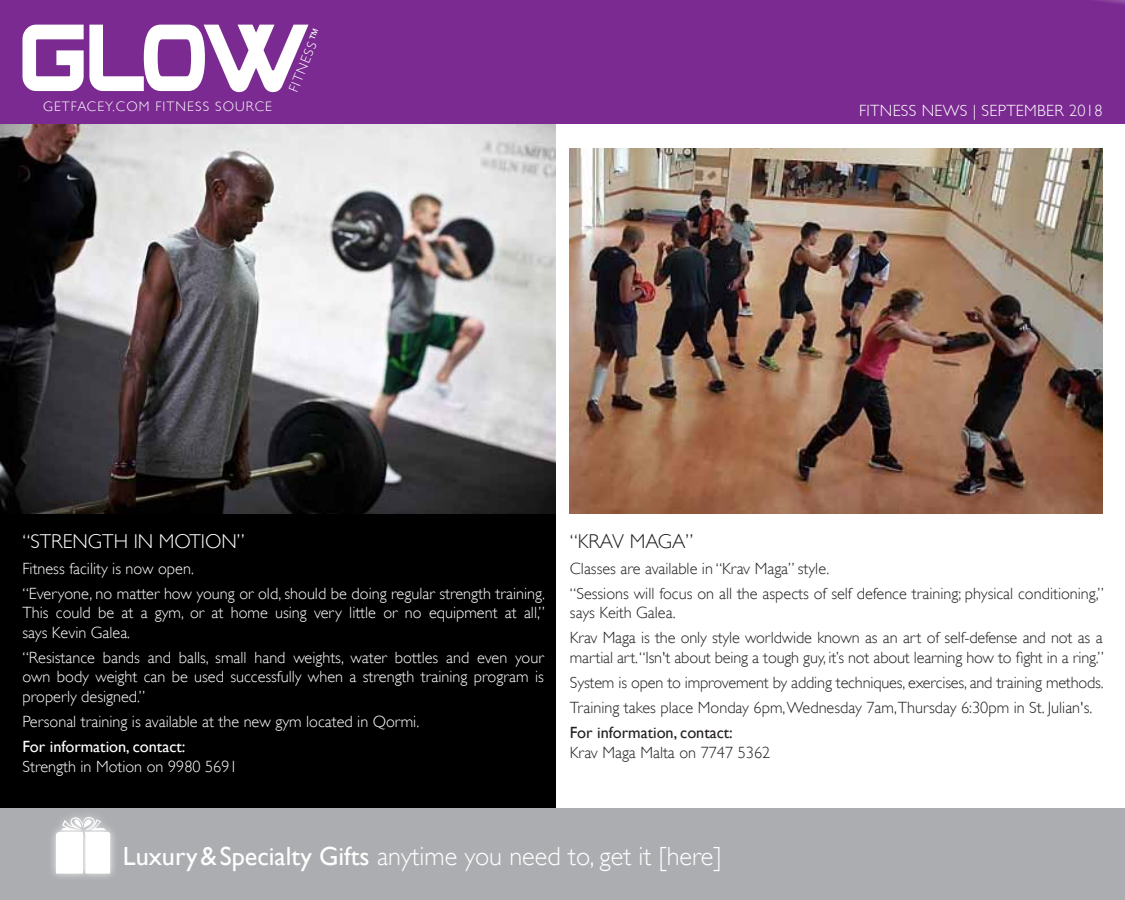
<style>
.page{position:relative;width:1125px;height:900px;background:#fff}
.page>*{position:absolute;margin:0;border:0;box-sizing:border-box;transform-origin:0 0}
.t1{font:300 26.25px "Gill Sans";color:#fff}
.t2{font:300 25px "Gill Sans";color:#fff}
.t3{font:300 20px "Gill Sans";color:#fff}
.t4{font:300 20px "Gill Sans";color:#231f20}
.t5{font:300 16.25px/25.1px "Gill Sans";color:#231f20}
.t6{font:300 16.25px/19.5px "Gill Sans";color:#fff}
.t7{font:300 16.25px "Gill Sans";letter-spacing:.02em;color:#fff}
.t8{font:16.25px "Gill Sans";color:#fff}
.t9{font:16.25px "Gill Sans";color:#231f20}
.t10{font:300 13.75px "Gill Sans";letter-spacing:.08em;color:#fff}
.s1{font-weight:400}
</style>
<div class="page">
<div style="left:0;top:105px;width:555px;height:721px;background:#000"></div>
<img style="left:0;top:123px;width:555px;height:390px">
<div style="left:0;top:810px;width:1125px;height:90px;background:#abadb0"></div>
<div style="left:0;top:808px;width:1125px;height:90px;background:#abadb0"></div>
<div style="left:48px;top:809px;width:70px;height:73px;background:#fff;opacity:.75"></div>
<svg style="left:48px;top:817px;width:62px;height:58px"></svg>
<div style="left:0;top:0;width:1125px;height:123px;background:#7a2a90"></div>
<img style="left:570px;top:148px;width:532px;height:365px">
<svg style="left:23px;top:25px;width:286px;height:67px"></svg>
<p class="t10" style="left:43px;top:98px;width:230px">GETFACEY.COM FITNESS SOURCE</p>
<p class="t10" style="left:285px;top:89px;width:70px;rotate:-68deg">FITNESS<span class="s1">™</span></p>
<p class="t7" style="left:859px;top:101px;width:245px">FITNESS NEWS | SEPTEMBER 2018</p>
<p class="t3" style="left:22px;top:530px;width:224px">“STRENGTH IN MOTION”</p>
<p class="t6" style="left:22px;top:555px;width:524px;line-height:25.1px">Fitness facility is now open.<br>“Everyone, no matter how young or old, should be doing regular strength training.</p>
<p class="t6" style="left:22px;top:603px;width:524px">This could be at a gym, or at home using very little or no equipment at all,” says Kevin Galea.</p>
<p class="t6" style="left:22px;top:648px;width:523px;text-align:justify">“Resistance bands and balls, small hand weights, water bottles and even your own body weight can be used successfully when a strength training program is properly designed.”</p>
<p class="t6" style="left:22px;top:712px;width:398px">Personal training is available at the new gym located in Qormi.</p>
<p class="t8" style="left:22px;top:737px;width:164px">For information, contact:</p>
<p class="t6" style="left:22px;top:756px;width:217px">Strength in Motion on 9980 5691</p>
<p class="t4" style="left:570px;top:530px;width:125px">“KRAV MAGA”</p>
<p class="t5" style="left:570px;top:555px;width:535px">Classes are available in “Krav Maga” style.<br>“Sessions will focus on all the aspects of self defence training; physical conditioning,”</p>
<p class="t5" style="left:570px;top:600px;width:534px">says Keith Galea.<br>Krav Maga is the only style worldwide known as an art of self-defense and not as a</p>
<p class="t5" style="left:570px;top:645px;width:535px;text-align:justify">martial art. “Isn't about being a tough guy, it’s not about learning how to fight in a ring.” System is open to improvement by adding techniques, exercises, and training methods.<br>Training takes place Monday 6pm, Wednesday 7am,Thursday 6:30pm in St. Julian's.</p>
<p class="t9" style="left:570px;top:723px;width:164px">For information, contact:</p>
<p class="t5" style="left:570px;top:740px;width:202px">Krav Maga Malta on 7747 5362</p>
<h1 class="t1" style="left:123px;top:841px;width:600px"><span class="s1">Luxury &amp;Specialty Gifts</span> anytime you need to, get it [here]</h1>
<h2 class="t2" style="left:85px;top:843px;width:571px"><span class="s1">Luxury &amp;Specialty Gifts</span> anytime you want to, get it [here]</h2>
</div>
